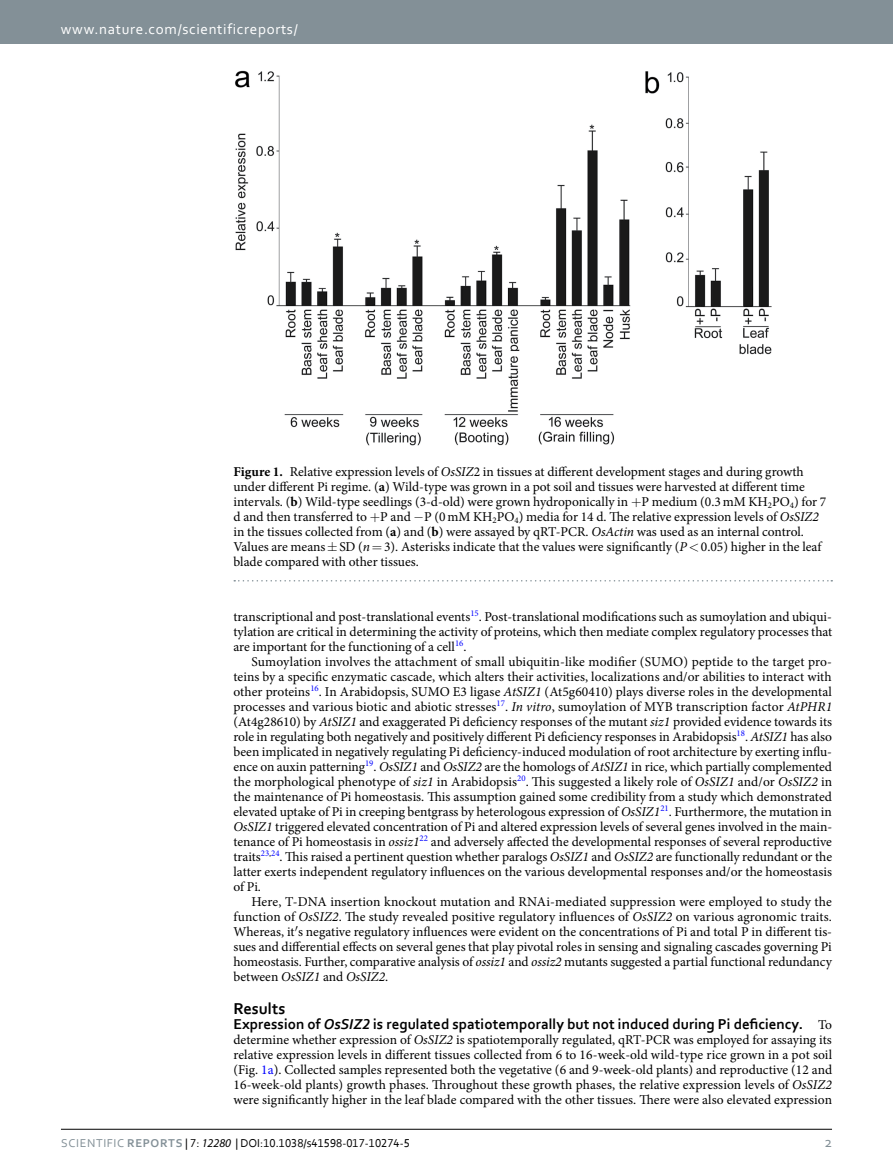
<style>
.page{position:relative;width:893px;height:1174px;background:#fff}
.page>*{position:absolute;margin:0;border:0;box-sizing:border-box;transform-origin:0 0}
.t1{font:700 16.5px "Corbel";color:#000}
.t2{font:700 15px "Corbel";letter-spacing:.005em;color:#000}
.t3{font:15px "Corbel 2";letter-spacing:.045em;color:#fff}
.t4{font:15px "Corbel 2";color:#839097}
.t5{font:13.5px/15px "Minion Pro";color:#000;text-align:justify}
.t6{font:12px "Corbel";color:#000}
.s1{font-weight:700}
.s2{font-style:italic}
.s3{font-family:"Minion Pro";font-weight:400;font-size:13.5px}
.s4{color:#00f}
.s5{font-family:"Corbel 2";color:#839097}
.s6{font-family:"Corbel Bold 2";color:#839097}
.s7{font-family:"Myriad Pro";font-style:italic}
</style>
<div class="page">
<div style="left:0;top:0;width:893px;height:43px;background:#839097"></div>
<hr style="left:61px;top:1129px;width:771px;height:1px;background:#000">
<img style="left:235px;top:70px;width:537px;height:376px">
<svg style="left:234px;top:580px;width:598px;height:1px"></svg>
<p class="t3" style="left:61px;top:19px;width:238px">www.nature.com/scientificreports/</p>
<p class="t5" style="left:233px;top:464px;width:594px;text-align:left"><span class="s1">Figure 1.</span> Relative expression levels of <span class="s2">OsSIZ</span>2 in tissues at different development stages and during growth under different Pi regime. (<span class="s1">a</span>) Wild-type was grown in a pot soil and tissues were harvested at different time intervals. (<span class="s1">b</span>) Wild-type seedlings (3-d-old) were grown hydroponically in P medium (0.3mM KH<sub>2</sub>PO<sub>4</sub>) for 7 d and then transferred to P and −P (0mM KH<sub>2</sub>PO<sub>4</sub>) media for 14 d. The relative expression levels of <span class="s2">OsSIZ2 </span>in the tissues collected from (<span class="s1">a</span>) and (<span class="s1">b</span>) were assayed by qRT-PCR. <span class="s2">OsActin</span> was used as an internal control.<br>Values are means SD (<span class="s2">n</span> 3). Asterisks indicate that the values were significantly (<span class="s2">P</span> 0.05) higher in the leaf blade compared with other tissues.</p>
<p class="t5" style="left:233px;top:609px;width:600px">transcriptional and post-translational events<sup>15</sup>. Post-translational modifications such as sumoylation and ubiqui&shy;tylation are critical in determining the activity of proteins, which then mediate complex regulatory processes that are important for the functioning of a cell<sup>16</sup>.</p>
<p class="t5" style="left:233px;top:654px;width:600px;text-indent:18px">Sumoylation involves the attachment of small ubiquitin-like modifier (SUMO) peptide to the target pro&shy;teins by a specific enzymatic cascade, which alters their activities, localizations and/or abilities to interact with other proteins<sup>16</sup>. In Arabidopsis, SUMO E3 ligase <span class="s2">AtSIZ1</span> (At5g60410) plays diverse roles in the developmental processes and various biotic and abiotic stresses<sup>17</sup>. <span class="s2">In vitro</span>, sumoylation of MYB transcription factor <span class="s2">AtPHR1 </span>(At4g28610) by <span class="s2">AtSIZ1</span> and exaggerated Pi deficiency responses of the mutant <span class="s2">siz1</span> provided evidence towards its role in regulating both negatively and positively different Pi deficiency responses in Arabidopsis<sup>18</sup>. <span class="s2">AtSIZ1</span> has also been implicated in negatively regulating Pi deficiency-induced modulation of root architecture by exerting influ&shy;ence on auxin patterning<sup>19</sup>. <span class="s2">OsSIZ1</span> and <span class="s2">OsSIZ2</span> are the homologs of <span class="s2">AtSIZ1</span> in rice, which partially complemented the morphological phenotype of <span class="s2">siz1</span> in Arabidopsis<sup>20</sup>. This suggested a likely role of <span class="s2">OsSIZ1</span> and/or <span class="s2">OsSIZ2</span> in the maintenance of Pi homeostasis. This assumption gained some credibility from a study which demonstrated elevated uptake of Pi in creeping bentgrass by heterologous expression of <span class="s2">OsSIZ1</span><sup>21</sup>. Furthermore, the mutation in <span class="s2">OsSIZ1</span> triggered elevated concentration of Pi and altered expression levels of several genes involved in the main&shy;tenance of Pi homeostasis in <span class="s2">ossiz1</span><sup>22</sup> and adversely affected the developmental responses of several reproductive traits<sup>23</sup><sup>,</sup><sup>24</sup>. This raised a pertinent question whether paralogs <span class="s2">OsSIZ1</span> and <span class="s2">OsSIZ2</span> are functionally redundant or the latter exerts independent regulatory influences on the various developmental responses and/or the homeostasis of Pi.</p>
<p class="t5" style="left:233px;top:894px;width:600px;text-indent:18px">Here, T-DNA insertion knockout mutation and RNAi-mediated suppression were employed to study the function of <span class="s2">OsSIZ2</span>. The study revealed positive regulatory influences of <span class="s2">OsSIZ2</span> on various agronomic traits.<br>Whereas, it s negative regulatory influences were evident on the concentrations of Pi and total P in different tis&shy;sues and differential effects on several genes that play pivotal roles in sensing and signaling cascades governing Pi homeostasis. Further, comparative analysis of <span class="s2">ossiz1</span> and <span class="s2">ossiz2</span> mutants suggested a partial functional redundancy between <span class="s2">OsSIZ1</span> and <span class="s2">OsSIZ2</span>.</p>
<p class="t1" style="left:233px;top:998px;width:53px">Results</p>
<p class="t2" style="left:233px;top:1014px;width:600px">Expression of <span class="s2">OsSIZ2</span> is regulated spatiotemporally but not induced during Pi deficiency. <span class="s3">To</span></p>
<p class="t5" style="left:233px;top:1032px;width:600px">determine whether expression of <span class="s2">OsSIZ2</span> is spatiotemporally regulated, qRT-PCR was employed for assaying its relative expression levels in different tissues collected from 6 to 16-week-old wild-type rice grown in a pot soil (Fig. <span class="s4">1a</span>). Collected samples represented both the vegetative (6 and 9-week-old plants) and reproductive (12 and 16-week-old plants) growth phases. Throughout these growth phases, the relative expression levels of <span class="s2">OsSIZ2 </span>were significantly higher in the leaf blade compared with the other tissues. There were also elevated expression</p>
<p class="t6" style="left:61px;top:1135px;width:350px"><span class="s5">SCiENtiFiC</span> <span class="s6">REPORTS</span> | 7: <span class="s7">12280</span> | DOI:10.1038/s41598-017-10274-5</p>
<p class="t4" style="left:824px;top:1132px;width:9px">2</p>
</div>
